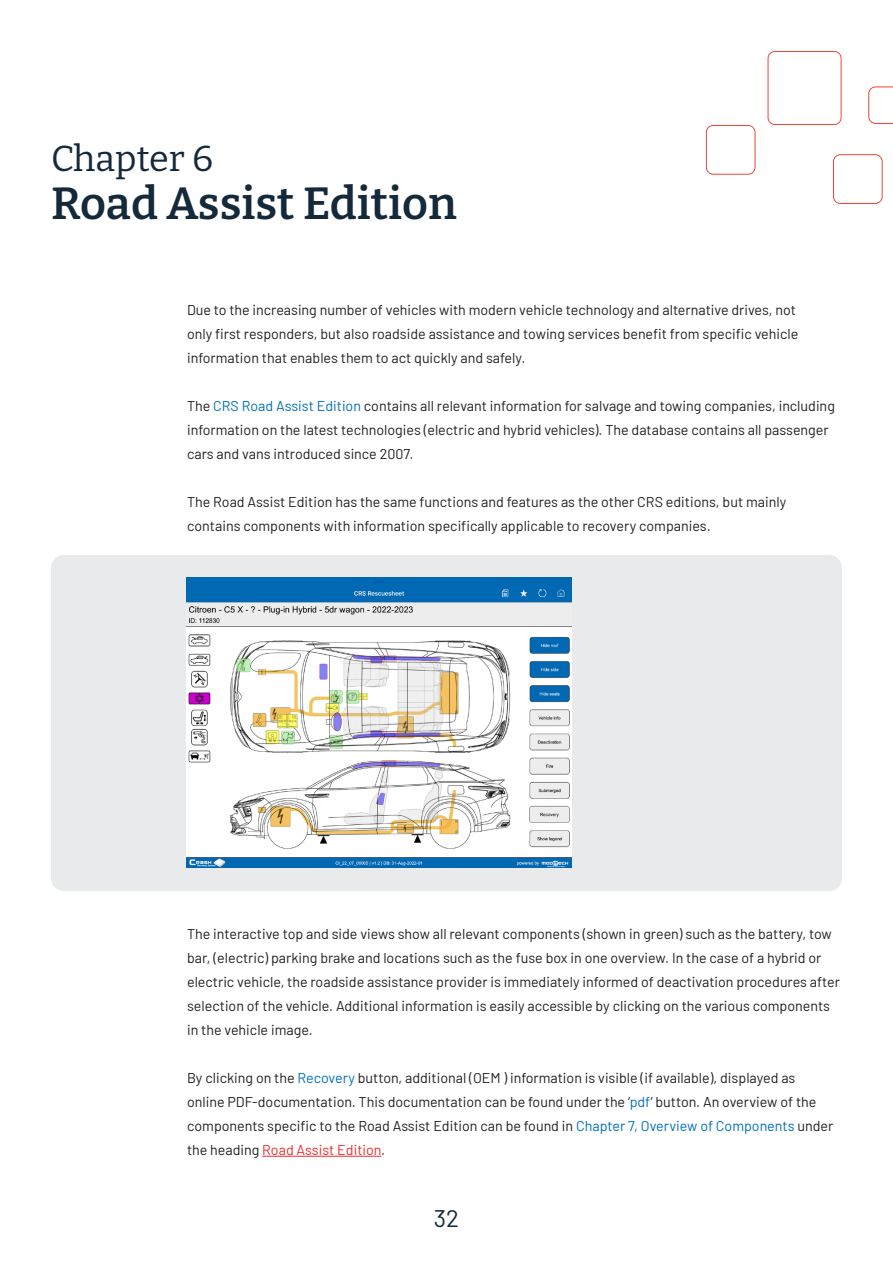
<style>
.page{position:relative;width:893px;height:1263px;background:#fff}
.page>*{position:absolute;margin:0;border:0;box-sizing:border-box;transform-origin:0 0}
.t1{font:600 45px "Bitter";color:#14293a}
.t2{font:36px "Bitter";color:#14293a}
.t3{font:24px "Barlow";color:#14293a}
.t4{font:14.25px/24px "Barlow";color:#231f20}
.s1{color:#0070ba}
.s2{color:#ee2d2e}
</style>
<div class="page">
<div style="left:51px;top:555px;width:791px;height:336px;background:#e8eaeb;border-radius:13px"></div>
<img style="left:186px;top:578px;width:386px;height:289px">
<hr style="left:262px;top:1156px;width:119px;height:1px;background:#ee2d2e">
<svg style="left:768px;top:51px;width:73px;height:74px"></svg>
<svg style="left:833px;top:154px;width:50px;height:50px"></svg>
<svg style="left:706px;top:125px;width:49px;height:50px"></svg>
<svg style="left:868px;top:86px;width:25px;height:38px"></svg>
<h2 class="t2" style="left:51px;top:136px;width:164px">Chapter 6</h2>
<h1 class="t1" style="left:51px;top:175px;width:407px">Road Assist Edition</h1>
<p class="t4" style="left:187px;top:297px;width:613px">Due to the increasing number of vehicles with modern vehicle technology and alternative drives, not only first responders, but also roadside assistance and towing services benefit from specific vehicle information that enables them to act quickly and safely.</p>
<p class="t4" style="left:187px;top:393px;width:649px">The <span class="s1">CRS Road Assist Edition</span> contains all relevant information for salvage and towing companies, including information on the latest technologies (electric and hybrid vehicles). The database contains all passenger cars and vans introduced since 2007.</p>
<p class="t4" style="left:187px;top:489px;width:601px">The Road Assist Edition has the same functions and features as the other CRS editions, but mainly contains components with information specifically applicable to recovery companies.</p>
<p class="t4" style="left:187px;top:921px;width:654px">The interactive top and side views show all relevant components (shown in green) such as the battery, tow bar, (electric) parking brake and locations such as the fuse box in one overview. In the case of a hybrid or electric vehicle, the roadside assistance provider is immediately informed of deactivation procedures after selection of the vehicle. Additional information is easily accessible by clicking on the various components in the vehicle image.</p>
<p class="t4" style="left:187px;top:1065px;width:648px">By clicking on the <span class="s1">Recovery</span> button, additional (OEM ) information is visible (if available), displayed as online PDF-documentation. This documentation can be found under the ‘<span class="s1">pdf</span>’ button. An overview of the components specific to the Road Assist Edition can be found in <span class="s1">Chapter 7, Overview of Components</span> under the heading <span class="s2">Road Assist Edition</span>.</p>
<h3 class="t3" style="left:434px;top:1201px;width:27px">32</h3>
</div>
